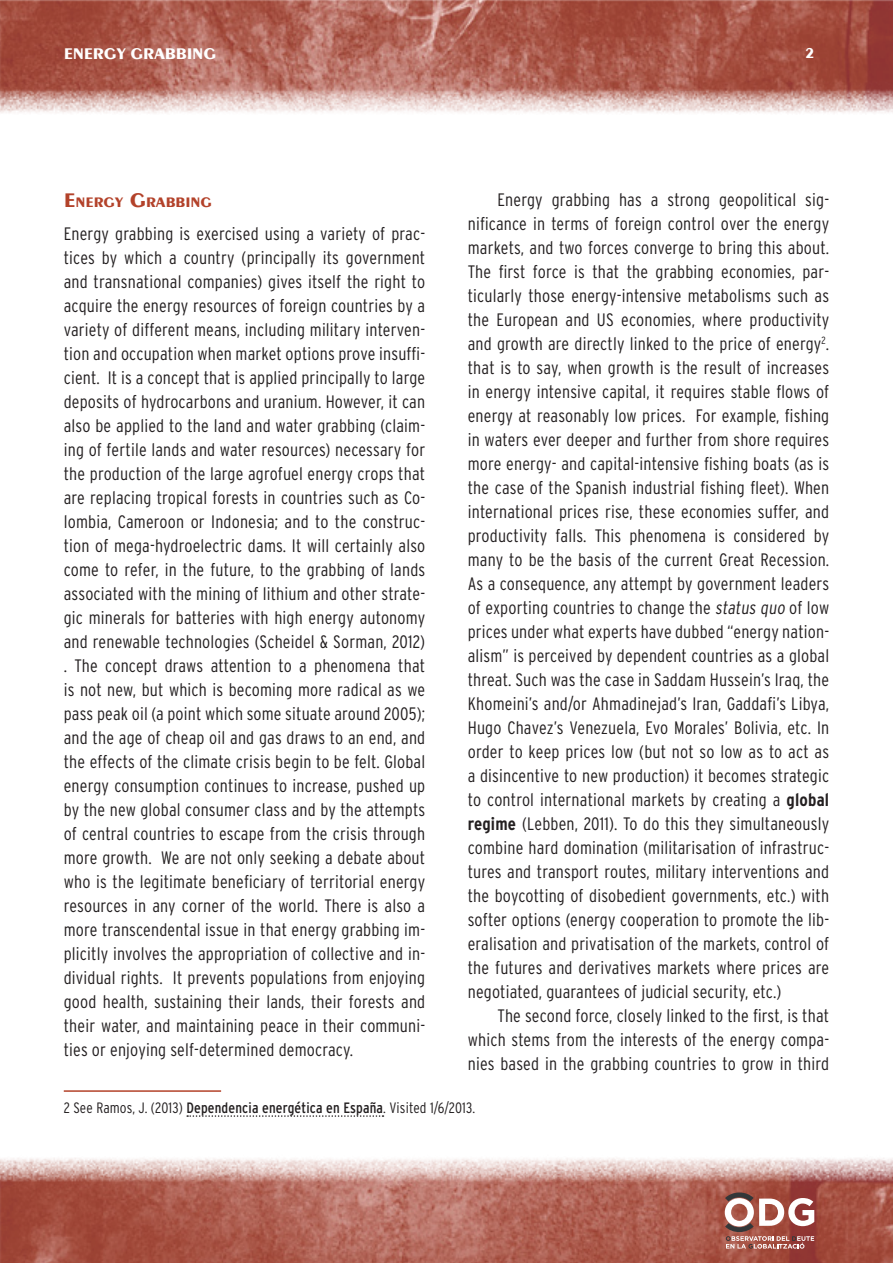
<style>
.page{position:relative;width:893px;height:1263px;background:#fff}
.page>*{position:absolute;margin:0;border:0;box-sizing:border-box;transform-origin:0 0}
.txt_n{font:300 condensed 18px/24px "Interstate";letter-spacing:.01em;color:#231f20;text-align:justify}
.txt_n1{font:300 condensed 18px/24px "Interstate";letter-spacing:.01em;color:#231f20;text-align:justify}
.t1{font:700 16.5px "Peignot";letter-spacing:-.01em;color:#fff}
.txt_n-2{font:300 condensed 15px "Interstate";letter-spacing:.01em;color:#231f20}
.t2{font:700 15px "Peignot";color:#fff}
.tit1{font:700 14.7px "Peignot";color:#b3422a}
.s1{font-weight:700}
.s2{font-weight:400}
.s3{font-size:21px}
</style>
<div class="page">
<img style="left:0;top:1158px;width:893px;height:105px">
<img style="left:0;top:0;width:893px;height:113px">
<svg style="left:725px;top:1192px;width:89px;height:56px"></svg>
<hr style="left:64px;top:1090px;width:157px;height:2px;background:#b3422a">
<svg style="left:187px;top:1115px;width:196px;height:2px"></svg>
<p class="t1" style="left:64px;top:44px;width:154px">ENERGY GRABBING</p>
<p class="t2" style="left:805px;top:44px;width:11px">2</p>
<p class="txt_n" style="left:468px;top:187px;width:363px;text-indent:30px">Energy grabbing has a strong geopolitical sig&shy;nificance in terms of foreign control over the energy markets, and two forces converge to bring this about.<br>The first force is that the grabbing economies, par&shy;ticularly those energy-intensive metabolisms such as the European and US economies, where productivity and growth are directly linked to the price of energy<sup>2</sup>. that is to say, when growth is the result of increases in energy intensive capital, it requires stable flows of energy at reasonably low prices. For example, fishing in waters ever deeper and further from shore requires more energy- and capital-intensive fishing boats (as is the case of the Spanish industrial fishing fleet). When international prices rise, these economies suffer, and productivity falls. This phenomena is considered by many to be the basis of the current Great Recession.<br>As a consequence, any attempt by government leaders of exporting countries to change the status quo of low prices under what experts have dubbed “energy nation&shy;alism” is perceived by dependent countries as a global threat. Such was the case in Saddam Hussein’s Iraq, the Khomeini’s and/or Ahmadinejad’s Iran, Gaddafi’s Libya, Hugo Chavez’s Venezuela, Evo Morales’ Bolivia, etc. In order to keep prices low (but not so low as to act as a disincentive to new production) it becomes strategic to control international markets by creating a <span class="s1">global regime</span> (Lebben, 2011). To do this they simultaneously combine hard domination (militarisation of infrastruc&shy;tures and transport routes, military interventions and the boycotting of disobedient governments, etc.) with softer options (energy cooperation to promote the lib&shy;eralisation and privatisation of the markets, control of the futures and derivatives markets where prices are negotiated, guarantees of judicial security, etc.)</p>
<p class="txt_n" style="left:468px;top:1003px;width:363px;text-indent:30px">The second force, closely linked to the first, is that which stems from the interests of the energy compa&shy;nies based in the grabbing countries to grow in third</p>
<p class="txt_n-2" style="left:64px;top:1099px;width:413px">2 See Ramos, J. (2013) <span class="s2">Dependencia energética en España</span>. Visited 1/6/2013.</p>
<p class="tit1" style="left:64px;top:194px;width:150px"><span class="s3">E</span>NERGY <span class="s3">G</span>RABBING</p>
<p class="txt_n1" style="left:64px;top:221px;width:363px">Energy grabbing is exercised using a variety of prac&shy;tices by which a country (principally its government and transnational companies) gives itself the right to acquire the energy resources of foreign countries by a variety of different means, including military interven&shy;tion and occupation when market options prove insuffi&shy;cient. It is a concept that is applied principally to large deposits of hydrocarbons and uranium. However, it can also be applied to the land and water grabbing (claim&shy;ing of fertile lands and water resources) necessary for the production of the large agrofuel energy crops that are replacing tropical forests in countries such as Co&shy;lombia, Cameroon or Indonesia; and to the construc&shy;tion of mega-hydroelectric dams. It will certainly also come to refer, in the future, to the grabbing of lands associated with the mining of lithium and other strate&shy;gic minerals for batteries with high energy autonomy and renewable technologies (Scheidel &amp; Sorman, 2012) . The concept draws attention to a phenomena that is not new, but which is becoming more radical as we pass peak oil (a point which some situate around 2005); and the age of cheap oil and gas draws to an end, and the effects of the climate crisis begin to be felt. Global energy consumption continues to increase, pushed up by the new global consumer class and by the attempts of central countries to escape from the crisis through more growth. We are not only seeking a debate about who is the legitimate beneficiary of territorial energy resources in any corner of the world. There is also a more transcendental issue in that energy grabbing im&shy;plicitly involves the appropriation of collective and in&shy;dividual rights. It prevents populations from enjoying good health, sustaining their lands, their forests and their water, and maintaining peace in their communi&shy;ties or enjoying self-determined democracy.</p>
</div>
